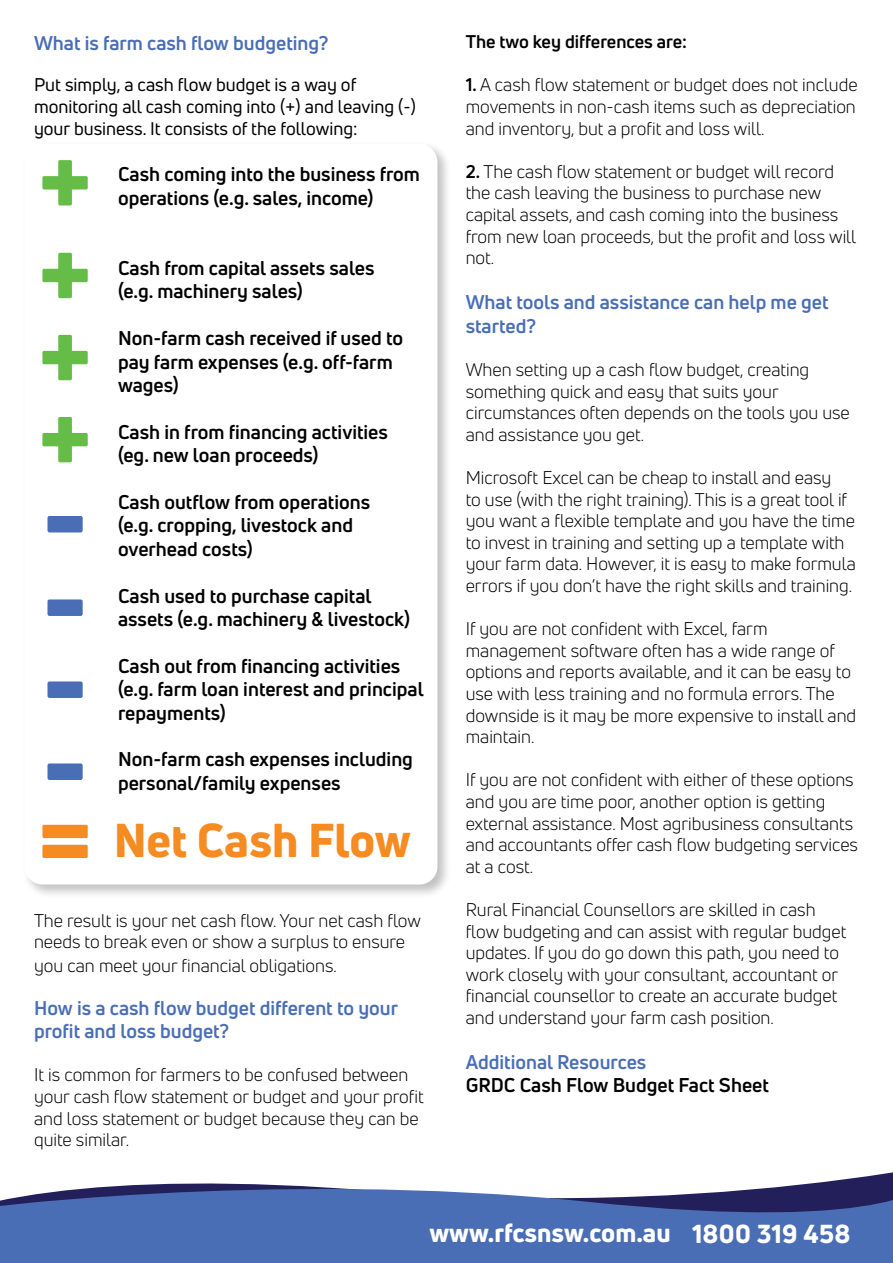
<style>
.page{position:relative;width:893px;height:1263px;background:#fff}
.page>*{position:absolute;margin:0;border:0;box-sizing:border-box;transform-origin:0 0}
.t1{font:800 121.35px "Uni Neue";color:#4a6eb5}
.t2{font:800 93.6px/92.7px "Uni Neue";color:#65bc47}
.t3{font:800 46.5px "Uni Neue";color:#f68b22}
.t4{font:800 25.5px "Uni Neue";color:#fff}
.t5{font:700 19.5px/23.4px "Uni Neue";color:#000}
.t6{font:700 19.5px/23.4px "Uni Neue";color:#4a6eb5}
.t7{font:18px/21.6px "Uni Neue";color:#000}
.t8{font:18px/21.6px "Uni Neue";color:#000}
.t9{font:700 18px "Uni Neue";color:#000}
.s1{font-size:93.6px}
.s2{font-weight:700}
</style>
<div class="page">
<div style="left:23px;top:142px;width:429px;height:756px;background:#000;opacity:.24"></div>
<div style="left:25px;top:144px;width:412px;height:740px;background:#fff;border-radius:18px"></div>
<svg style="left:0;top:1172px;width:893px;height:91px;fill:#4a6eb5"></svg>
<p class="t6" style="left:34px;top:31px;width:296px">What is farm cash flow budgeting?</p>
<p class="t8" style="left:34px;top:74px;width:383px">Put simply, a cash flow budget is a way of monitoring all cash coming into (+) and leaving (-) your business. It consists of the following:</p>
<p class="t5" style="left:118px;top:162px;width:303px">Cash coming into the business from operations (e.g. sales, income)</p>
<h2 class="t2" style="left:36px;top:133px;width:60px">+ +</h2>
<h2 class="t2" style="left:36px;top:313px;width:60px;line-height:82.1px">+ +</h2>
<p class="t5" style="left:118px;top:256px;width:258px">Cash from capital assets sales (e.g. machinery sales)</p>
<p class="t5" style="left:118px;top:326px;width:287px">Non-farm cash received if used to pay farm expenses (e.g. off-farm wages)</p>
<p class="t5" style="left:118px;top:420px;width:271px">Cash in from financing activities (eg. new loan proceeds)</p>
<p class="t5" style="left:118px;top:490px;width:254px">Cash outflow from operations (e.g. cropping, livestock and overhead costs)</p>
<p class="t5" style="left:118px;top:584px;width:294px">Cash used to purchase capital assets (e.g. machinery &amp; livestock)</p>
<p class="t5" style="left:118px;top:654px;width:307px">Cash out from financing activities (e.g. farm loan interest and principal repayments)</p>
<p class="t5" style="left:118px;top:747px;width:296px">Non-farm cash expenses including personal/family expenses</p>
<h1 class="t1" style="left:41px;top:435px;width:50px">-</h1>
<h1 class="t1" style="left:41px;top:518px;width:50px">-</h1>
<h1 class="t1" style="left:41px;top:600px;width:50px">-</h1>
<h1 class="t1" style="left:41px;top:682px;width:50px">-</h1>
<h3 class="t3" style="left:36px;top:809px;width:377px"><span class="s1">=</span> Net Cash Flow</h3>
<p class="t7" style="left:34px;top:909px;width:388px">The result is your net cash flow. Your net cash flow needs to break even or show a surplus to ensure</p>
<p class="t7" style="left:34px;top:954px;width:304px">you can meet your financial obligations.</p>
<p class="t6" style="left:34px;top:996px;width:366px">How is a cash flow budget different to your profit and loss budget?</p>
<p class="t7" style="left:34px;top:1064px;width:391px">It is common for farmers to be confused between your cash flow statement or budget and your profit and loss statement or budget because they can be quite similar.</p>
<p class="t9" style="left:466px;top:31px;width:223px">The two key differences are:</p>
<p class="t7" style="left:466px;top:74px;width:393px;text-align:justify"><span class="s2">1.</span> A cash flow statement or budget does not include movements in non-cash items such as depreciation and inventory, but a profit and loss will.</p>
<p class="t7" style="left:466px;top:161px;width:392px"><span class="s2">2.</span> The cash flow statement or budget will record the cash leaving the business to purchase new capital assets, and cash coming into the business from new loan proceeds, but the profit and loss will not.</p>
<p class="t6" style="left:466px;top:290px;width:364px">What tools and assistance can help me get started?</p>
<p class="t7" style="left:466px;top:359px;width:386px">When setting up a cash flow budget, creating something quick and easy that suits your circumstances often depends on the tools you use and assistance you get.</p>
<p class="t7" style="left:466px;top:467px;width:392px">Microsoft Excel can be cheap to install and easy<br>to use (with the right training). This is a great tool if you want a flexible template and you have the time to invest in training and setting up a template with your farm data. However, it is easy to make formula errors if you don’t have the right skills and training.</p>
<p class="t7" style="left:466px;top:618px;width:392px">If you are not confident with Excel, farm management software often has a wide range of options and reports available, and it can be easy to use with less training and no formula errors. The downside is it may be more expensive to install and maintain.</p>
<p class="t7" style="left:466px;top:769px;width:394px">If you are not confident with either of these options and you are time poor, another option is getting external assistance. Most agribusiness consultants and accountants offer cash flow budgeting services at a cost.</p>
<p class="t7" style="left:466px;top:899px;width:382px">Rural Financial Counsellors are skilled in cash flow budgeting and can assist with regular budget updates. If you do go down this path, you need to work closely with your consultant, accountant or financial counsellor to create an accurate budget and understand your farm cash position.</p>
<p class="t6" style="left:466px;top:1050px;width:182px">Additional Resources</p>
<p class="t5" style="left:466px;top:1073px;width:305px">GRDC Cash Flow Budget Fact Sheet</p>
<h3 class="t4" style="left:429px;top:1216px;width:422px">www.rfcsnsw.com.au 1800 319 458</h3>
</div>
